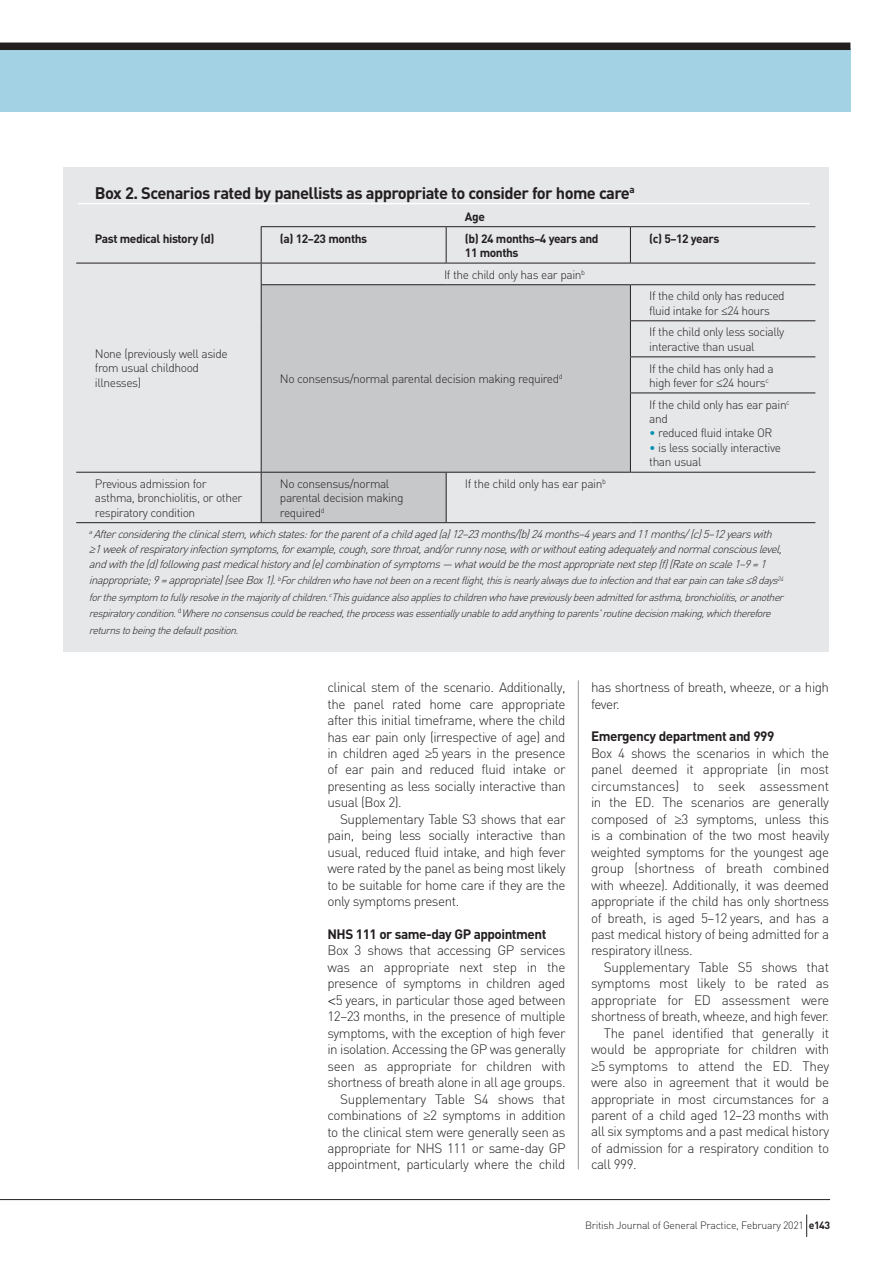
<style>
.page{position:relative;width:893px;height:1263px;background:#fff}
.page>*{position:absolute;margin:0;border:0;box-sizing:border-box;transform-origin:0 0}
.t1{font:700 16.5px "DIN";letter-spacing:-.035em;color:#231f20}
.t2{font:300 13.5px/16.5px "DIN";letter-spacing:-.035em;color:#231f20;text-align:justify}
.t3{font:700 13.5px "DIN";letter-spacing:-.035em;color:#231f20}
.t4{font:300 12px/14.4px "DIN";letter-spacing:-.035em;color:#231f20}
.t5{font:700 12px/14.4px "DIN";letter-spacing:-.035em;color:#231f20}
.t6{font:italic 300 11.25px/15px "DIN";color:#231f20}
.t7{font:italic 300 10.5px/16.5px "DIN";color:#231f20}
.t8{font:300 10.5px "DIN";letter-spacing:-.025em;color:#231f20}
.s1{font-size:11.25px}
.s2{font-family:"Helvetica"}
.s3{color:#008fb3}
.s4{font-weight:700}
</style>
<div class="page">
<div style="left:0;top:48px;width:850px;height:64px;background:#a2d2e3"></div>
<div style="left:0;top:43px;width:850px;height:7px;background:#231f20"></div>
<hr style="left:578px;top:680px;width:1px;height:489px;background:#939598">
<div style="left:63px;top:167px;width:766px;height:484px;background:#e6e7e9"></div>
<svg style="left:262px;top:285px;width:368px;height:237px;background:#c9cacc"></svg>
<hr style="left:76px;top:522px;width:185px;height:1px;background:#231f20">
<hr style="left:446px;top:522px;width:184px;height:1px;background:#231f20">
<hr style="left:630px;top:522px;width:185px;height:1px;background:#231f20">
<hr style="left:76px;top:472px;width:185px;height:1px;background:#231f20">
<svg style="left:261px;top:264px;width:1px;height:20px"></svg>
<hr style="left:630px;top:284px;width:185px;height:1px;background:#231f20">
<hr style="left:630px;top:320px;width:185px;height:1px;background:#231f20">
<hr style="left:630px;top:356px;width:185px;height:1px;background:#231f20">
<hr style="left:630px;top:393px;width:185px;height:1px;background:#231f20">
<hr style="left:630px;top:472px;width:185px;height:1px;background:#231f20">
<hr style="left:261px;top:284px;width:185px;height:1px;background:#231f20">
<hr style="left:261px;top:285px;width:1px;height:36px;background:#231f20">
<hr style="left:446px;top:284px;width:184px;height:1px;background:#231f20">
<hr style="left:630px;top:285px;width:1px;height:35px;background:#231f20">
<hr style="left:261px;top:321px;width:1px;height:36px;background:#231f20">
<hr style="left:630px;top:321px;width:1px;height:35px;background:#231f20">
<hr style="left:261px;top:357px;width:1px;height:36px;background:#231f20">
<hr style="left:630px;top:357px;width:1px;height:36px;background:#231f20">
<hr style="left:261px;top:393px;width:1px;height:79px;background:#231f20">
<hr style="left:630px;top:393px;width:1px;height:79px;background:#231f20">
<hr style="left:446px;top:472px;width:184px;height:1px;background:#231f20">
<hr style="left:261px;top:472px;width:185px;height:1px;background:#231f20">
<hr style="left:261px;top:473px;width:1px;height:49px;background:#231f20">
<hr style="left:446px;top:473px;width:1px;height:49px;background:#231f20">
<hr style="left:261px;top:522px;width:185px;height:1px;background:#231f20">
<hr style="left:261px;top:226px;width:185px;height:1px;background:#231f20">
<hr style="left:446px;top:226px;width:184px;height:1px;background:#231f20">
<hr style="left:446px;top:227px;width:1px;height:36px;background:#231f20">
<hr style="left:630px;top:226px;width:185px;height:1px;background:#231f20">
<hr style="left:630px;top:227px;width:1px;height:36px;background:#231f20">
<hr style="left:261px;top:263px;width:185px;height:1px;background:#231f20">
<hr style="left:446px;top:263px;width:184px;height:1px;background:#231f20">
<hr style="left:630px;top:263px;width:185px;height:1px;background:#231f20">
<hr style="left:261px;top:227px;width:1px;height:36px;background:#231f20">
<hr style="left:76px;top:263px;width:185px;height:1px;background:#231f20">
<hr style="left:78px;top:203px;width:731px;height:1px;background:#fff">
<hr style="left:0;top:1199px;width:830px;height:1px;background:#231f20">
<svg style="left:806px;top:1214px;width:1px;height:23px"></svg>
<p class="t1" style="left:95px;top:182px;width:541px">Box 2. Scenarios rated by panellists as appropriate to consider for home care<sup>a</sup></p>
<p class="t5" style="left:465px;top:209px;width:22px">Age</p>
<p class="t5" style="left:95px;top:231px;width:121px">Past medical history (d)</p>
<p class="t5" style="left:280px;top:231px;width:89px">(a) 12<span class="s1">–</span>23 months</p>
<p class="t5" style="left:465px;top:231px;width:135px">(b) 24 months<span class="s1">–</span>4 years and<br>11 months</p>
<p class="t5" style="left:649px;top:231px;width:72px">(c) 5<span class="s1">–</span>12 years</p>
<p class="t4" style="left:95px;top:346px;width:134px">None (previously well aside from usual childhood illnesses)</p>
<p class="t4" style="left:444px;top:267px;width:142px">If the child only has ear pain<sup>b</sup></p>
<p class="t4" style="left:280px;top:372px;width:284px">No consensus/normal parental decision making required<sup>d</sup></p>
<p class="t4" style="left:649px;top:289px;width:137px">If the child only has reduced fluid intake for <span class="s2">≤</span>24 hours</p>
<p class="t4" style="left:649px;top:325px;width:137px">If the child only less socially interactive than usual</p>
<p class="t4" style="left:649px;top:361px;width:126px">If the child has only had a high fever for <span class="s2">≤</span>24 hours<sup>c</sup></p>
<p class="t4" style="left:649px;top:397px;width:142px">If the child only has ear pain<sup>c </sup>and</p>
<p class="t4" style="left:649px;top:426px;width:125px"><span class="s3">•</span> reduced fluid intake OR</p>
<p class="t4" style="left:649px;top:440px;width:133px"><span class="s3">•</span> is less socially interactive than usual</p>
<p class="t4" style="left:95px;top:476px;width:149px">Previous admission for asthma, bronchiolitis, or other respiratory condition</p>
<p class="t4" style="left:280px;top:476px;width:125px">No consensus/normal parental decision making required<sup>d</sup></p>
<p class="t4" style="left:465px;top:476px;width:142px">If the child only has ear pain<sup>b</sup></p>
<p class="t6" style="left:89px;top:526px;width:698px"><sup>a</sup>Afterconsideringtheclinicalstem,whichstates:fortheparentofachildaged(a)12–23months/(b)24months–4yearsand11months/(c) 5–12 yearswith <span class="s2">≥</span>1weekofrespiratoryinfectionsymptoms,forexample,cough,sorethroat,and/orrunnynose,withorwithouteatingadequatelyandnormalconsciouslevel, andwiththe(d)followingpastmedicalhistoryand(e)combinationofsymptoms— whatwouldbethemostappropriatenextstep(f)(Rateonscale1–9=1</p>
<p class="t7" style="left:89px;top:572px;width:699px"><span class="s1">inappropriate;9=appropriate)(seeBox1).</span><sup>b</sup>Forchildrenwhohavenotbeenonarecentflight,thisisnearlyalwaysduetoinfectionandthatearpaincantake<span class="s2">≤</span>8days<sup>24 </sup>forthesymptom tofullyresolveinthemajorityofchildren.<sup>c</sup>Thisguidancealsoappliestochildrenwhohavepreviouslybeenadmittedforasthma,bronchiolitis,oranother respiratorycondition.<sup>d</sup> Wherenoconsensuscouldbereached,theprocesswasessentiallyunabletoaddanythingtoparents'routinedecisionmaking,whichtherefore returnstobeingthedefaultposition.</p>
<p class="t2" style="left:327px;top:679px;width:240px">clinical stem of the scenario. Additionally, the panel rated home care appropriate after this initial timeframe, where the child has ear pain only (irrespective of age) and in children aged <span class="s2">≥</span>5 years in the presence of ear pain and reduced fluid intake or presenting as less socially interactive than usual (Box 2).</p>
<p class="t2" style="left:327px;top:810px;width:240px;text-indent:13px">Supplementary Table S3 shows that ear pain, being less socially interactive than usual, reduced fluid intake, and high fever were rated by the panel as being most likely to be suitable for home care if they are the only symptoms present.</p>
<p class="t3" style="left:327px;top:925px;width:221px">NHS 111 or same-day GP appointment</p>
<p class="t2" style="left:327px;top:942px;width:240px;text-align:right">Box 3 shows that accessing GP services was an appropriate next step in the presence of symptoms in children aged <span class="s2">&lt;</span>5 years, in particular those aged between 12–23 months, in the presence of multiple symptoms, with the exception of high fever in isolation. Accessing the GP was generally seen as appropriate for children with shortness of breath alone in all age groups.<br>Supplementary Table S4 shows that combinations of <span class="s2">≥</span>2 symptoms in addition to the clinical stem were generally seen as appropriate for NHS 111 or same-day GP appointment, particularly where the child</p>
<p class="t2" style="left:591px;top:679px;width:240px">has shortness of breath, wheeze, or a high fever.</p>
<p class="t3" style="left:591px;top:728px;width:185px">Emergency department and 999</p>
<p class="t2" style="left:591px;top:745px;width:240px">Box 4 shows the scenarios in which the panel deemed it appropriate (in most circumstances) to seek assessment in the ED. The scenarios are generally composed of <span class="s2">≥</span>3 symptoms, unless this is a combination of the two most heavily weighted symptoms for the youngest age group (shortness of breath combined with wheeze). Additionally, it was deemed appropriate if the child has only shortness of breath, is aged 5–12 years, and has a past medical history of being admitted for a respiratory illness.</p>
<p class="t2" style="left:604px;top:959px;width:227px">Supplementary Table S5 shows that</p>
<p class="t2" style="left:591px;top:975px;width:240px">symptoms most likely to be rated as</p>
<p class="t2" style="left:591px;top:991px;width:240px">appropriate for ED assessment were</p>
<p class="t2" style="left:591px;top:1008px;width:240px">shortness of breath, wheeze, and high fever.</p>
<p class="t2" style="left:604px;top:1024px;width:227px">The panel identified that generally it</p>
<p class="t2" style="left:591px;top:1041px;width:240px">would be appropriate for children with</p>
<p class="t2" style="left:591px;top:1057px;width:240px"><span class="s2">≥</span>5 symptoms to attend the ED. They</p>
<p class="t2" style="left:591px;top:1074px;width:240px">were also in agreement that it would be</p>
<p class="t2" style="left:591px;top:1090px;width:240px">appropriate in most circumstances for a</p>
<p class="t2" style="left:591px;top:1107px;width:240px">parent of a child aged 12–23 months with</p>
<p class="t2" style="left:591px;top:1123px;width:240px">all six symptoms and a past medical history</p>
<p class="t2" style="left:591px;top:1140px;width:240px">of admission for a respiratory condition to</p>
<p class="t2" style="left:591px;top:1156px;width:47px">call 999.</p>
<p class="t8" style="left:585px;top:1219px;width:247px">British Journal of General Practice, February 2021 <span class="s4">e143</span></p>
</div>
